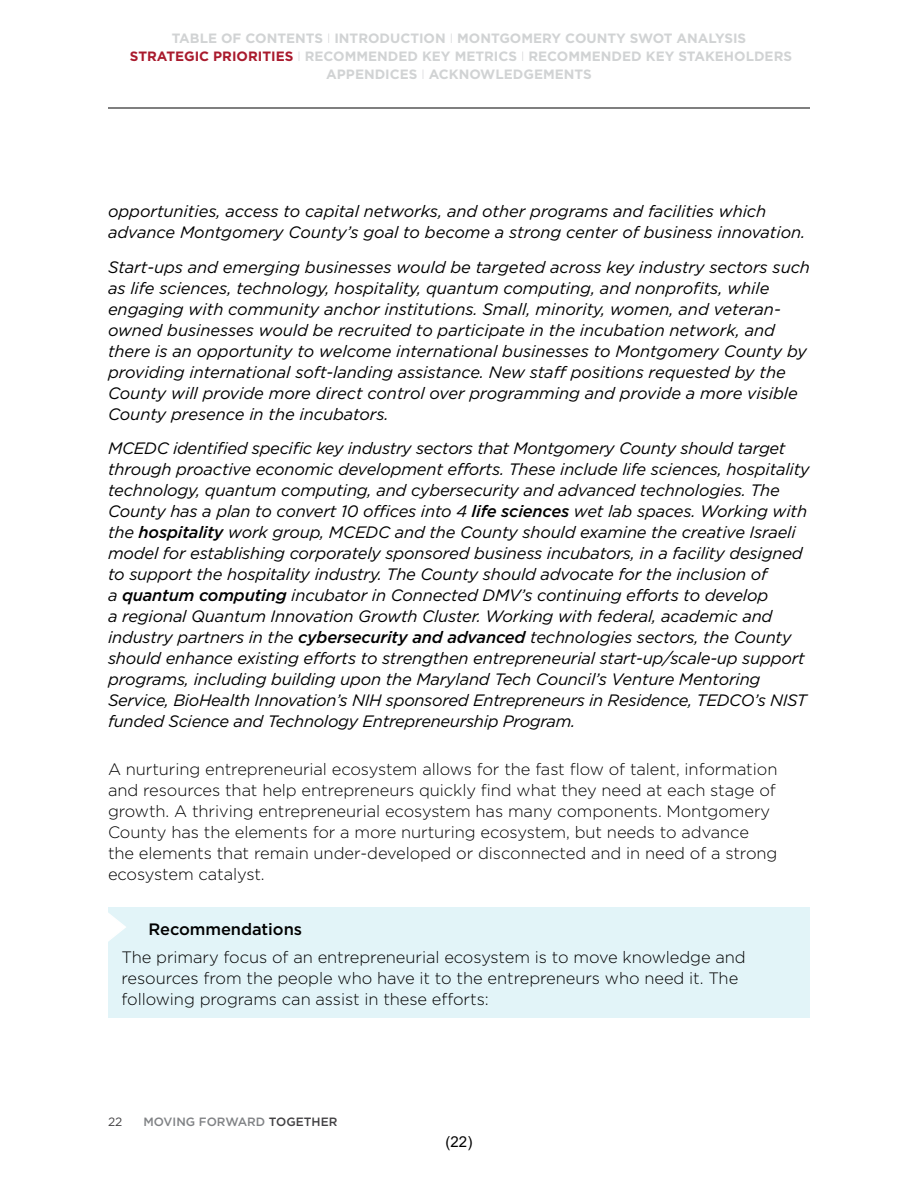
<style>
.page{position:relative;width:918px;height:1188px;background:#fff}
.page>*{position:absolute;margin:0;border:0;box-sizing:border-box;transform-origin:0 0}
.t1{font:italic 16.5px/21px "Gotham";letter-spacing:-.01em;color:#000}
.t2{font:300 16.5px/21px "Gotham";letter-spacing:-.005em;color:#000}
.t3{font:500 16.5px "Gotham";letter-spacing:-.005em;color:#000}
.t4{font:15px "Arial";color:#000}
.t5{font:700 13.5px/18px "Gotham";color:#d1d3d4;text-align:center}
.t6{font:500 12px "Gotham";color:#808285}
.t7{font:12px "Gotham";color:#414042}
.s1{font-weight:100;color:#a7a9ac}
.s2{color:#a91a2d}
.s3{font-weight:500}
.s4{color:#414042}
</style>
<div class="page">
<hr style="left:108px;top:108px;width:702px;height:1px;background:#000">
<div style="left:108px;top:908px;width:702px;height:110px;background:#e2f4f8"></div>
<svg style="left:108px;top:907px;width:19px;height:35px"></svg>
<p class="t5" style="left:130px;top:29px;width:664px">TABLE OF CONTENTS <span class="s1">I</span> INTRODUCTION <span class="s1">I</span> MONTGOMERY COUNTY SWOT ANALYSIS<br><span class="s2">STRATEGIC PRIORITIES</span> <span class="s1">I</span> RECOMMENDED KEY METRICS <span class="s1">I</span> RECOMMENDED KEY STAKEHOLDERS<br>APPENDICES <span class="s1">I</span> ACKNOWLEDGEMENTS</p>
<p class="t1" style="left:108px;top:201px;width:699px">opportunities, access to capital networks, and other programs and facilities which advance Montgomery County’s goal to become a strong center of business innovation.</p>
<p class="t1" style="left:108px;top:256px;width:704px">Start-ups and emerging businesses would be targeted across key industry sectors such as life sciences, technology, hospitality, quantum computing, and nonprofits, while engaging with community anchor institutions. Small, minority, women, and veteran&shy;owned businesses would be recruited to participate in the incubation network, and there is an opportunity to welcome international businesses to Montgomery County by providing international soft-landing assistance. New staff positions requested by the County will provide more direct control over programming and provide a more visible County presence in the incubators.</p>
<p class="t1" style="left:108px;top:438px;width:703px">MCEDC identified specific key industry sectors that Montgomery County should target through proactive economic development efforts. These include life sciences, hospitality technology, quantum computing, and cybersecurity and advanced technologies. The County has a plan to convert 10 offices into 4 <span class="s3">life sciences</span> wet lab spaces. Working with the <span class="s3">hospitality</span> work group, MCEDC and the County should examine the creative Israeli model for establishing corporately sponsored business incubators, in a facility designed to support the hospitality industry. The County should advocate for the inclusion of<br>a <span class="s3">quantum computing</span> incubator in Connected DMV’s continuing efforts to develop<br>a regional Quantum Innovation Growth Cluster. Working with federal, academic and industry partners in the <span class="s3">cybersecurity and advanced</span> technologies sectors, the County should enhance existing efforts to strengthen entrepreneurial start-up/scale-up support programs, including building upon the Maryland Tech Council’s Venture Mentoring Service, BioHealth Innovation’s NIH sponsored Entrepreneurs in Residence, TEDCO’s NIST funded Science and Technology Entrepreneurship Program.</p>
<p class="t2" style="left:108px;top:759px;width:671px">A nurturing entrepreneurial ecosystem allows for the fast flow of talent, information and resources that help entrepreneurs quickly find what they need at each stage of growth. A thriving entrepreneurial ecosystem has many components. Montgomery County has the elements for a more nurturing ecosystem, but needs to advance the elements that remain under-developed or disconnected and in need of a strong ecosystem catalyst.</p>
<p class="t3" style="left:148px;top:920px;width:155px">Recommendations</p>
<p class="t2" style="left:122px;top:946px;width:626px">The primary focus of an entrepreneurial ecosystem is to move knowledge and resources from the people who have it to the entrepreneurs who need it. The following programs can assist in these efforts:</p>
<p class="t7" style="left:108px;top:1115px;width:16px">22</p>
<p class="t6" style="left:144px;top:1114px;width:195px">MOVING FORWARD <span class="s4">TOGETHER</span></p>
<p class="t4" style="left:446px;top:1132px;width:28px">(22)</p>
</div>
